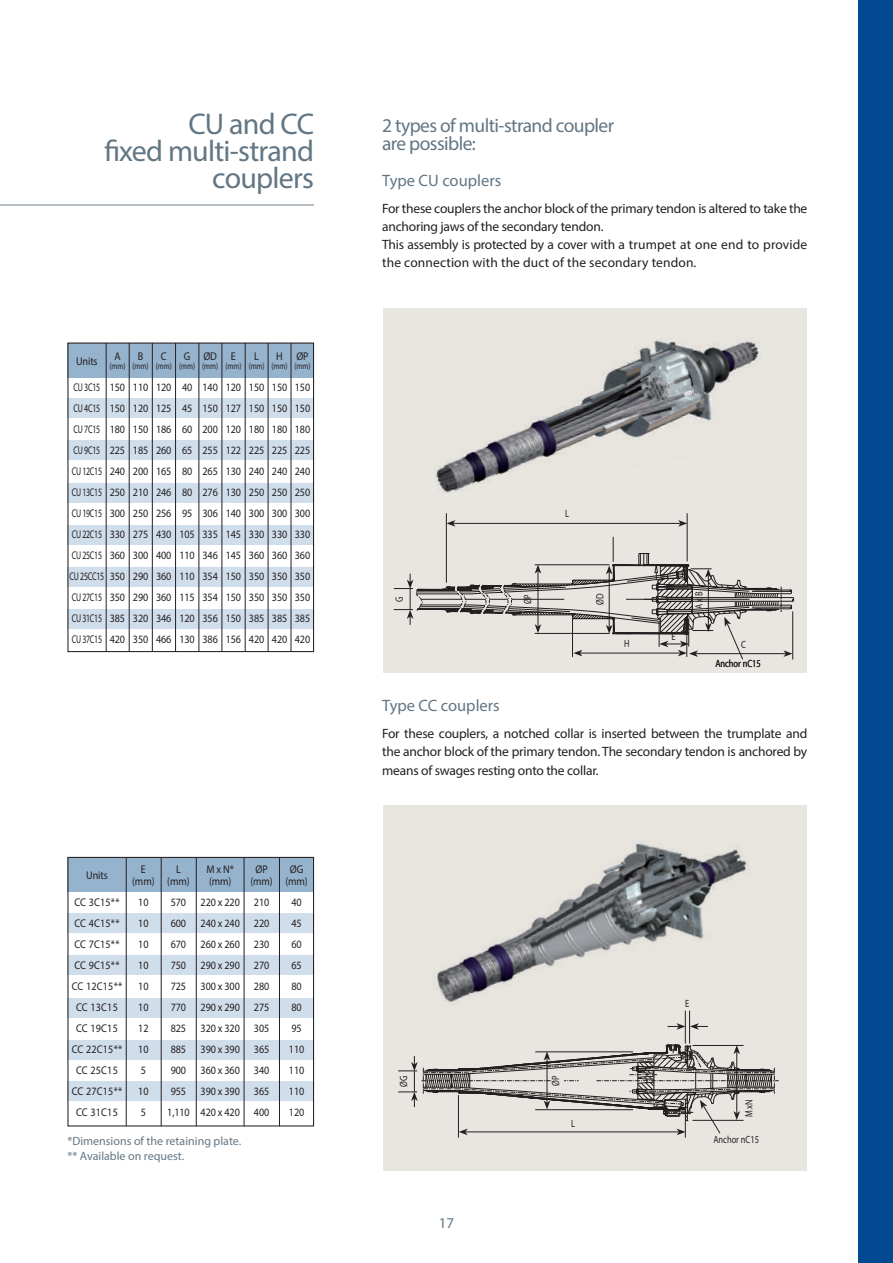
<style>
.page{position:relative;width:893px;height:1263px;background:#fff}
.page>*{position:absolute;margin:0;border:0;box-sizing:border-box;transform-origin:0 0}
.t1{font:30px/27px "Myriad Pro";letter-spacing:-.025em;color:#637684;text-align:right}
.t2{font:19.5px/18px "Myriad Pro";letter-spacing:-.03em;color:#637684}
.t3{font:16.5px "Myriad Pro";color:#637684}
.t4{font:15px "Myriad Pro";color:#637684}
.t5{font:13.5px/18px "Myriad Pro";letter-spacing:-.015em;color:#231f20}
.t6{font:12px/15px "Myriad Pro";color:#637684}
.t7{font:11.25px/21px "Myriad Pro";letter-spacing:-.01em;color:#231f20;text-align:justify;scale:.9 1}
.t8{font:11.25px/21px "Myriad Pro";letter-spacing:-.03em;color:#231f20;text-align:center;scale:.7 1}
.t9{font:11.25px/21px "Myriad Pro";letter-spacing:.02em;color:#231f20;text-align:center;scale:.9 1}
.t10{font:10.5px "Myriad Pro";color:#231f20;scale:.8 1}
.t11{font:9px "Myriad Pro";letter-spacing:-.01em;color:#231f20;scale:.8 1}
</style>
<div class="page">
<div style="left:859px;top:0;width:34px;height:1263px;background:#014990"></div>
<hr style="left:0;top:204px;width:314px;height:1px;background:#7a8997">
<div style="left:67px;top:609px;width:247px;height:20px;background:#d0ddea"></div>
<div style="left:68px;top:567px;width:246px;height:20px;background:#d0ddea"></div>
<div style="left:68px;top:525px;width:246px;height:20px;background:#d0ddea"></div>
<div style="left:68px;top:483px;width:246px;height:20px;background:#d0ddea"></div>
<div style="left:68px;top:440px;width:246px;height:20px;background:#d0ddea"></div>
<div style="left:68px;top:398px;width:246px;height:20px;background:#d0ddea"></div>
<div style="left:67px;top:343px;width:247px;height:35px;background:#96b3ce"></div>
<hr style="left:106px;top:343px;width:1px;height:309px;background:#231f20">
<hr style="left:129px;top:343px;width:1px;height:309px;background:#231f20">
<hr style="left:152px;top:343px;width:1px;height:309px;background:#231f20">
<hr style="left:175px;top:343px;width:1px;height:309px;background:#231f20">
<hr style="left:199px;top:343px;width:1px;height:309px;background:#231f20">
<hr style="left:222px;top:343px;width:1px;height:309px;background:#231f20">
<hr style="left:245px;top:343px;width:1px;height:309px;background:#231f20">
<hr style="left:268px;top:343px;width:1px;height:309px;background:#231f20">
<hr style="left:291px;top:343px;width:1px;height:309px;background:#231f20">
<div style="left:67px;top:342px;width:247px;height:310px;border:1px solid #231f20"></div>
<div style="left:67px;top:1081px;width:247px;height:20px;background:#d0ddea"></div>
<div style="left:68px;top:1040px;width:246px;height:20px;background:#d0ddea"></div>
<div style="left:68px;top:998px;width:246px;height:20px;background:#d0ddea"></div>
<div style="left:67px;top:955px;width:247px;height:20px;background:#d0ddea"></div>
<div style="left:68px;top:913px;width:246px;height:20px;background:#d0ddea"></div>
<div style="left:67px;top:857px;width:247px;height:35px;background:#96b3ce"></div>
<hr style="left:126px;top:857px;width:1px;height:269px;background:#231f20">
<hr style="left:161px;top:857px;width:1px;height:269px;background:#231f20">
<hr style="left:196px;top:857px;width:1px;height:269px;background:#231f20">
<hr style="left:244px;top:857px;width:1px;height:269px;background:#231f20">
<hr style="left:279px;top:857px;width:1px;height:269px;background:#231f20">
<div style="left:67px;top:857px;width:247px;height:269px;border:1px solid #231f20"></div>
<div style="left:383px;top:309px;width:424px;height:364px;background:#e8e6e1"></div>
<img style="left:436px;top:340px;width:324px;height:153px">
<div style="left:383px;top:805px;width:424px;height:366px;background:#e8e6e1"></div>
<img style="left:437px;top:843px;width:311px;height:170px">
<hr style="left:689px;top:1010px;width:1px;height:33px;background:#231f20">
<hr style="left:685px;top:1010px;width:1px;height:33px;background:#231f20">
<svg style="left:668px;top:1023px;width:40px;height:7px"></svg>
<svg style="left:398px;top:1044px;width:381px;height:94px"></svg>
<div style="left:745px;top:1097px;width:12px;height:22px;background:#e8e6e1"></div>
<hr style="left:446px;top:513px;width:1px;height:70px;background:#231f20">
<hr style="left:687px;top:513px;width:1px;height:48px;background:#231f20">
<hr style="left:453px;top:523px;width:228px;height:1px;background:#231f20">
<svg style="left:678px;top:520px;width:9px;height:7px"></svg>
<svg style="left:446px;top:520px;width:9px;height:7px"></svg>
<svg style="left:394px;top:537px;width:401px;height:123px"></svg>
<h1 class="t1" style="left:104px;top:110px;width:211px">CU and CC<br>fixed multi-strand couplers</h1>
<h2 class="t2" style="left:382px;top:116px;width:233px">2 types of multi-strand coupler are possible:</h2>
<h3 class="t3" style="left:382px;top:170px;width:121px">Type CU couplers</h3>
<p class="t5" style="left:382px;top:199px;width:427px">For these couplers the anchor block of the primary tendon is altered to take the anchoring jaws of the secondary tendon.<br>This assembly is protected by a cover with a trumpet at one end to provide the connection with the duct of the secondary tendon.</p>
<p class="t7" style="left:114px;top:346px;width:8px">A</p>
<p class="t11" style="left:110px;top:361px;width:21px">(mm)</p>
<p class="t7" style="left:110px;top:377px;width:19px">150<br>150<br>180<br>225<br>240<br>250<br>300<br>330<br>360<br>350<br>350<br>385<br>420</p>
<p class="t7" style="left:76px;top:350px;width:25px">Units</p>
<p class="t8" style="left:70px;top:377px;width:51px">CU 3C15<br>CU 4C15<br>CU 7C15<br>CU 9C15<br>CU 12C15<br>CU 13C15<br>CU 19C15<br>CU 22C15<br>CU 25C15<br>CU 25CC15<br>CU 27C15<br>CU 31C15<br>CU 37C15</p>
<p class="t7" style="left:138px;top:346px;width:8px">B</p>
<p class="t11" style="left:133px;top:360px;width:21px">(mm)</p>
<p class="t7" style="left:133px;top:377px;width:19px">110<br>120<br>150<br>185<br>200<br>210<br>250<br>275<br>300<br>290<br>290<br>320<br>350</p>
<p class="t7" style="left:161px;top:346px;width:8px">C</p>
<p class="t11" style="left:156px;top:360px;width:21px">(mm)</p>
<p class="t7" style="left:156px;top:377px;width:19px">120<br>125<br>186<br>260<br>165<br>246<br>256<br>430<br>400<br>360<br>360<br>346<br>466</p>
<p class="t7" style="left:184px;top:346px;width:9px">G</p>
<p class="t11" style="left:179px;top:360px;width:21px">(mm)</p>
<p class="t7" style="left:179px;top:377px;width:19px;text-align:left">40<br>45<br>60<br>65<br>80<br>80<br>95<br>105<br>110<br>110<br>115<br>120<br>130</p>
<p class="t7" style="left:203px;top:346px;width:16px">ØD</p>
<p class="t11" style="left:202px;top:360px;width:21px">(mm)</p>
<p class="t7" style="left:202px;top:377px;width:19px">140<br>150<br>200<br>255<br>265<br>276<br>306<br>335<br>346<br>354<br>354<br>356<br>386</p>
<p class="t7" style="left:231px;top:346px;width:7px">E</p>
<p class="t11" style="left:225px;top:360px;width:21px">(mm)</p>
<p class="t7" style="left:226px;top:377px;width:19px">120<br>127<br>120<br>122<br>130<br>130<br>140<br>145<br>145<br>150<br>150<br>150<br>156</p>
<p class="t7" style="left:296px;top:346px;width:15px">ØP</p>
<p class="t11" style="left:295px;top:360px;width:21px">(mm)</p>
<p class="t7" style="left:295px;top:377px;width:19px">150<br>150<br>180<br>225<br>240<br>250<br>300<br>330<br>360<br>350<br>350<br>385<br>420</p>
<p class="t7" style="left:254px;top:346px;width:7px">L</p>
<p class="t11" style="left:249px;top:360px;width:21px">(mm)</p>
<p class="t7" style="left:249px;top:377px;width:19px">150<br>150<br>180<br>225<br>240<br>250<br>300<br>330<br>360<br>350<br>350<br>385<br>420</p>
<p class="t7" style="left:276px;top:346px;width:9px">H</p>
<p class="t11" style="left:272px;top:360px;width:21px">(mm)</p>
<p class="t7" style="left:272px;top:377px;width:19px">150<br>150<br>180<br>225<br>240<br>250<br>300<br>330<br>360<br>350<br>350<br>385<br>420</p>
<p class="t7" style="left:86px;top:865px;width:25px">Units</p>
<p class="t9" style="left:72px;top:891px;width:58px">CC 3C15**<br>CC 4C15**<br>CC 7C15**<br>CC 9C15**<br>CC 12C15**<br>CC 13C15<br>CC 19C15<br>CC 22C15**<br>CC 25C15<br>CC 27C15**<br>CC 31C15</p>
<p class="t7" style="left:132px;top:863px;width:26px;line-height:12px;text-align:center">E (mm)</p>
<p class="t7" style="left:138px;top:891px;width:13px;text-align:left">10<br>10<br>10<br>10<br>10<br>10<br>12<br>10<br>5<br>10<br>5</p>
<p class="t7" style="left:167px;top:863px;width:26px;line-height:12px;text-align:center">L (mm)</p>
<p class="t7" style="left:167px;top:891px;width:26px;text-align:center">570<br>600<br>670<br>750<br>725<br>770<br>825<br>885<br>900<br>955<br>1,110</p>
<p class="t7" style="left:207px;top:863px;width:32px;line-height:12px">M x N* (mm)</p>
<p class="t7" style="left:201px;top:891px;width:45px">220 x 220<br>240 x 240<br>260 x 260<br>290 x 290<br>300 x 300<br>290 x 290<br>320 x 320<br>390 x 390<br>360 x 360<br>390 x 390<br>420 x 420</p>
<p class="t7" style="left:250px;top:863px;width:26px;line-height:12px;text-align:center">ØP (mm)</p>
<p class="t7" style="left:254px;top:891px;width:19px">210<br>220<br>230<br>270<br>280<br>275<br>305<br>365<br>340<br>365<br>400</p>
<p class="t7" style="left:285px;top:863px;width:26px;line-height:12px;text-align:center">ØG (mm)</p>
<p class="t7" style="left:289px;top:891px;width:19px;text-align:left">40<br>45<br>60<br>65<br>80<br>80<br>95<br>110<br>110<br>110<br>120</p>
<p class="t10" style="left:393px;top:602px;width:8px;rotate:-90deg">G</p>
<p class="t10" style="left:521px;top:604px;width:14px;rotate:-90deg">ØP</p>
<p class="t10" style="left:565px;top:507px;width:6px">L</p>
<p class="t10" style="left:593px;top:605px;width:16px;rotate:-90deg">ØD</p>
<p class="t10" style="left:624px;top:637px;width:8px">H</p>
<p class="t10" style="left:672px;top:630px;width:7px">E</p>
<p class="t10" style="left:692px;top:609px;width:23px;rotate:-90deg">A x B</p>
<p class="t10" style="left:741px;top:638px;width:8px">C</p>
<p class="t10" style="left:715px;top:657px;width:58px">Anchor nC15</p>
<h3 class="t3" style="left:382px;top:696px;width:119px">Type CC couplers</h3>
<p class="t5" style="left:382px;top:725px;width:427px;text-align:justify">For these couplers, a notched collar is inserted between the trumplate and the anchor block of the primary tendon. The secondary tendon is anchored by means of swages resting onto the collar.</p>
<p class="t10" style="left:397px;top:1087px;width:16px;rotate:-90deg">ØG</p>
<p class="t10" style="left:549px;top:1086px;width:14px;rotate:-90deg">ØP</p>
<p class="t10" style="left:571px;top:1117px;width:6px">L</p>
<p class="t10" style="left:685px;top:997px;width:7px">E</p>
<p class="t10" style="left:743px;top:1117px;width:24px;rotate:-90deg">MxN</p>
<p class="t6" style="left:67px;top:1133px;width:175px">*Dimensions of the retaining plate. ** Available on request.</p>
<p class="t10" style="left:713px;top:1133px;width:58px">Anchor nC15</p>
<h3 class="t4" style="left:439px;top:1214px;width:17px">17</h3>
</div>
